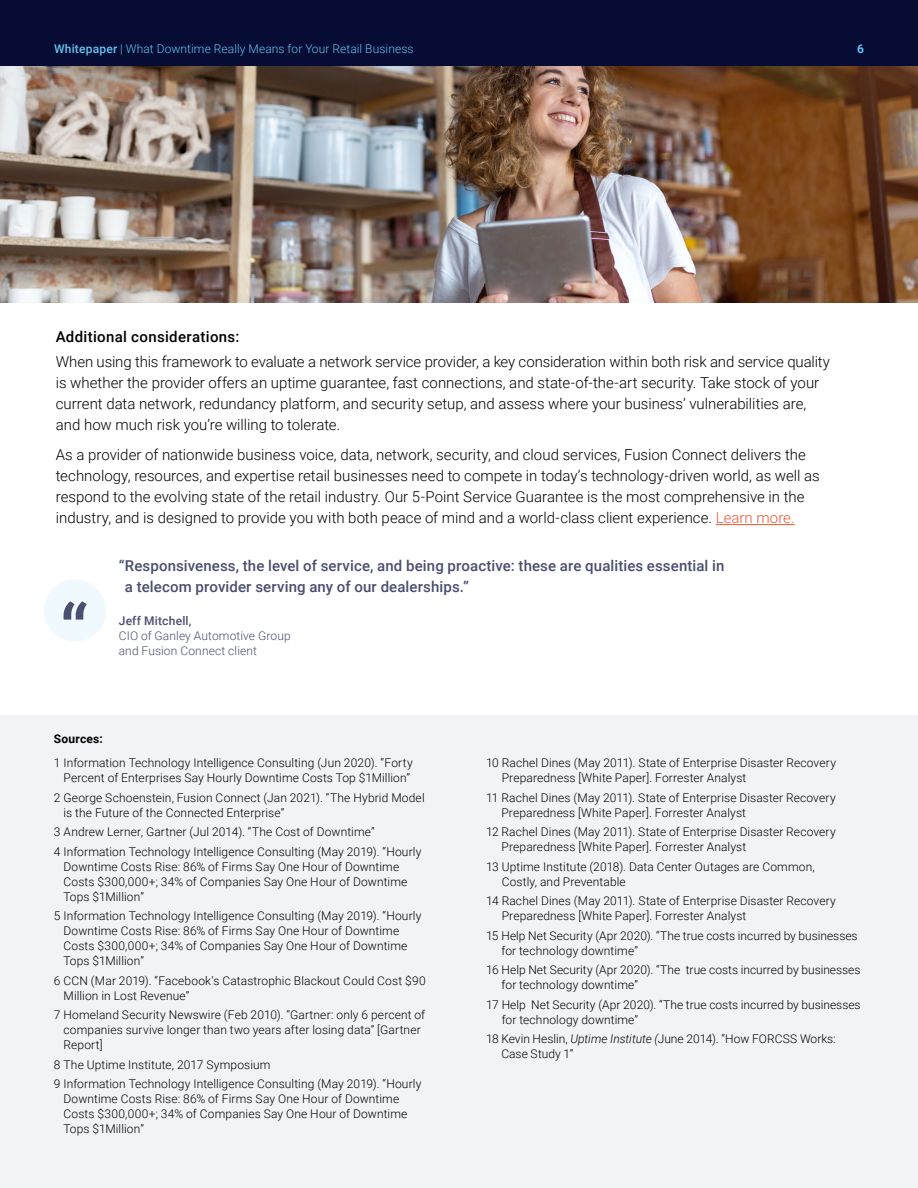
<style>
.page{position:relative;width:918px;height:1188px;background:#fff}
.page>*{position:absolute;margin:0;border:0;box-sizing:border-box;transform-origin:0 0}
.t1{font:300 15px/21px "Roboto";color:#000}
.t2{font:500 15px/21px "Roboto";letter-spacing:.005em;color:#4a4e6f}
.t3{font:500 15px "Roboto";letter-spacing:.02em;color:#000}
.t4{font:300 12px/15px "Roboto";letter-spacing:.01em;color:#000}
.t5{font:300 12px "Roboto";letter-spacing:.01em;color:#65c3ef}
.t6{font:300 12px/15px "Roboto";letter-spacing:.01em;color:#4a4e6f}
.t7{font:500 12px "Roboto";letter-spacing:.02em;color:#4a4e6f}
.t8{font:700 12px "Roboto";letter-spacing:.015em;color:#000}
.t9{font:700 12px "Roboto";color:#65c3ef}
.s1{font-weight:500}
.s2{color:#ef5634}
.s3{font-style:italic}
</style>
<div class="page">
<div style="left:0;top:0;width:918px;height:68px;background:#060c34"></div>
<div style="left:0;top:716px;width:918px;height:472px;background:#f1f3f6"></div>
<hr style="left:716px;top:524px;width:79px;height:1px;background:#ef5634">
<div style="left:44px;top:579px;width:62px;height:63px;background:#f0f9fd;border-radius:50%"></div>
<svg style="left:64px;top:601px;width:23px;height:19px"></svg>
<img style="left:0;top:67px;width:918px;height:235px">
<p class="t5" style="left:54px;top:40px;width:361px"><span class="s1">Whitepaper</span> | What Downtime Really Means for Your Retail Business</p>
<p class="t9" style="left:857px;top:40px;width:8px">6</p>
<p class="t3" style="left:56px;top:326px;width:185px">Additional considerations:</p>
<p class="t1" style="left:56px;top:351px;width:776px">When using this framework to evaluate a network service provider, a key consideration within both risk and service quality is whether the provider offers an uptime guarantee, fast connections, and state-of-the-art security. Take stock of your current data network, redundancy platform, and security setup, and assess where your business’ vulnerabilities are, and how much risk you’re willing to tolerate.</p>
<p class="t1" style="left:56px;top:444px;width:765px">As a provider of nationwide business voice, data, network, security, and cloud services, Fusion Connect delivers the technology, resources, and expertise retail businesses need to compete in today’s technology-driven world, as well as respond to the evolving state of the retail industry. Our 5-Point Service Guarantee is the most comprehensive in the industry, and is designed to provide you with both peace of mind and a world-class client experience. <span class="s2">Learn more.</span></p>
<p class="t2" style="left:125px;top:555px;width:601px;text-indent:-6px">“Responsiveness, the level of service, and being proactive: these are qualities essential in a telecom provider serving any of our dealerships.”</p>
<p class="t7" style="left:119px;top:613px;width:74px">Jeff Mitchell,</p>
<p class="t6" style="left:119px;top:628px;width:173px">CIO of Ganley Automotive Group and Fusion Connect client</p>
<p class="t8" style="left:54px;top:731px;width:50px">Sources:</p>
<p class="t4" style="left:54px;top:755px;width:360px;text-align:center">1 Information Technology Intelligence Consulting (Jun 2020). “Forty<br>Percent of Enterprises Say Hourly Downtime Costs Top $1Million”</p>
<p class="t4" style="left:64px;top:790px;width:363px;text-indent:-10px">2 George Schoenstein, Fusion Connect (Jan 2021). “The Hybrid Model is the Future of the Connected Enterprise”</p>
<p class="t4" style="left:54px;top:822px;width:369px;line-height:19.5px">3 Andrew Lerner, Gartner (Jul 2014). “The Cost of Downtime”<br>4 Information Technology Intelligence Consulting (May 2019). “Hourly</p>
<p class="t4" style="left:64px;top:859px;width:345px">Downtime Costs Rise: 86% of Firms Say One Hour of Downtime<br>Costs $300,000+; 34% of Companies Say One Hour of Downtime<br>Tops $1Million”</p>
<p class="t4" style="left:64px;top:908px;width:359px;text-indent:-10px">5 Information Technology Intelligence Consulting (May 2019). “Hourly Downtime Costs Rise: 86% of Firms Say One Hour of Downtime Costs $300,000+; 34% of Companies Say One Hour of Downtime Tops $1Million”</p>
<p class="t4" style="left:64px;top:973px;width:364px;text-indent:-10px">6 CCN (Mar 2019). “Facebook’s Catastrophic Blackout Could Cost $90<br>Million in Lost Revenue”</p>
<p class="t4" style="left:64px;top:1007px;width:363px;text-indent:-10px">7 Homeland Security Newswire (Feb 2010). “Gartner: only 6 percent of companies survive longer than two years after losing data” [Gartner<br>Report]</p>
<p class="t4" style="left:54px;top:1054px;width:369px;line-height:19.5px">8 The Uptime Institute, 2017 Symposium<br>9 Information Technology Intelligence Consulting (May 2019). “Hourly</p>
<p class="t4" style="left:64px;top:1091px;width:345px">Downtime Costs Rise: 86% of Firms Say One Hour of Downtime<br>Costs $300,000+; 34% of Companies Say One Hour of Downtime<br>Tops $1Million”</p>
<p class="t4" style="left:502px;top:755px;width:336px;text-indent:-16px">10 Rachel Dines (May 2011). State of Enterprise Disaster Recovery<br>Preparedness [White Paper]. Forrester Analyst</p>
<p class="t4" style="left:501px;top:790px;width:336px;text-indent:-15px">11 Rachel Dines (May 2011). State of Enterprise Disaster Recovery<br>Preparedness [White Paper]. Forrester Analyst</p>
<p class="t4" style="left:502px;top:824px;width:336px;text-indent:-16px">12 Rachel Dines (May 2011). State of Enterprise Disaster Recovery<br>Preparedness [White Paper]. Forrester Analyst</p>
<p class="t4" style="left:502px;top:859px;width:315px;text-indent:-16px">13 Uptime Institute (2018). Data Center Outages are Common,<br>Costly, and Preventable</p>
<p class="t4" style="left:502px;top:893px;width:336px;text-indent:-16px">14 Rachel Dines (May 2011). State of Enterprise Disaster Recovery<br>Preparedness [White Paper]. Forrester Analyst</p>
<p class="t4" style="left:502px;top:928px;width:358px;text-indent:-16px">15 Help Net Security (Apr 2020). “The true costs incurred by businesses for technology downtime”</p>
<p class="t4" style="left:502px;top:962px;width:360px;text-indent:-16px">16 Help Net Security (Apr 2020). “The true costs incurred by businesses for technology downtime”</p>
<p class="t4" style="left:502px;top:997px;width:360px;text-indent:-16px">17 Help Net Security (Apr 2020). “The true costs incurred by businesses for technology downtime”</p>
<p class="t4" style="left:501px;top:1031px;width:336px;text-indent:-15px">18 Kevin Heslin, <span class="s3">Uptime Institute (</span>June 2014). “How FORCSS Works:<br>Case Study 1”</p>
</div>
